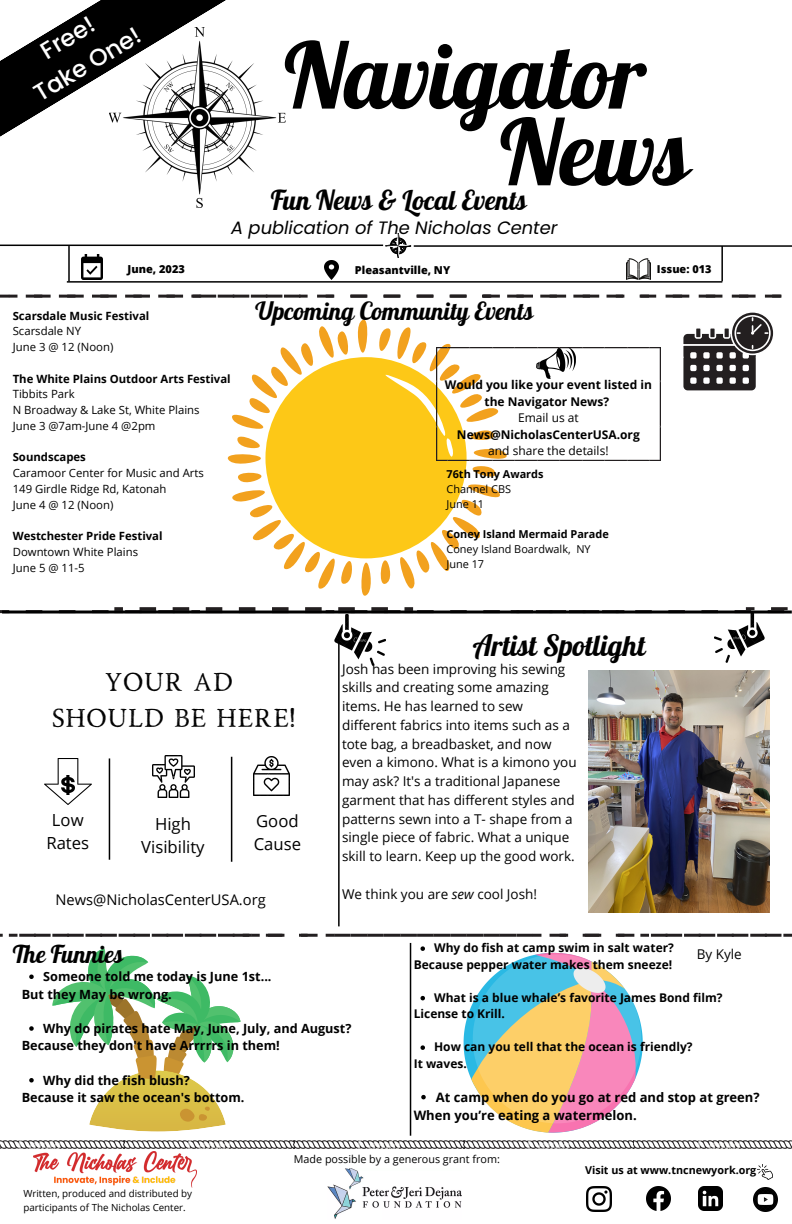
<style>
.page{position:relative;width:792px;height:1224px;background:#fff}
.page>*{position:absolute;margin:0;border:0;box-sizing:border-box;transform-origin:0 0}
.t1{font:90.6px "Lobster";color:#000}
.t2{font:28.8px "Lobster";color:#000}
.t3{font:26.9px "Lobster";color:#000}
.t4{font:26px "Road Race Stamp";color:#000}
.t5{font:24.5px "Lobster";color:#000}
.t6{font:24.1px "Lobster";color:#000}
.t7{font:500 23.8px "Poppins";color:#fff}
.t8{font:italic 17.9px "Poppins";color:#000}
.t9{font:16.7px "Open Sans";color:#000}
.t10{font:14.7px "Open Sans";color:#000}
.t11{font:13.5px/18.8px "Open Sans";color:#000}
.t12{font:700 13px "Open Sans";color:#000}
.t13{font:700 12.7px "Open Sans";color:#000}
.t14{font:700 12px/16.5px "Open Sans";color:#000;text-align:center}
.t15{font:12px "Open Sans";color:#000}
.t16{font:11.3px "Open Sans";color:#000}
.t17{font:700 11.3px "Open Sans";color:#000}
.t18{font:800 11px "Open Sans";color:#000}
.t19{font:10.9px "Open Sans";color:#000}
.t20{font:700 10.9px "Open Sans";color:#000}
.t21{font:800 10.9px "Open Sans";color:#000}
.t22{font:10.8px "Open Sans";color:#000}
.t23{font:700 10.8px "Open Sans";color:#000}
.t24{font:9.8px/13.5px "Open Sans";color:#000}
.s1{font-weight:400}
.s2{font-style:italic}
</style>
<div class="page">
<img style="left:325px;top:260px;width:13px;height:19px">
<img style="left:81px;top:255px;width:22px;height:25px">
<img style="left:626px;top:259px;width:24px;height:20px">
<img style="left:166px;top:63px;width:120px;height:145px">
<svg style="left:0;top:0;width:234px;height:173px"></svg>
<img style="left:152px;top:756px;width:42px;height:42px">
<hr style="left:231px;top:757px;width:1px;height:105px;background:#000">
<svg style="left:683px;top:312px;width:91px;height:79px"></svg>
<hr style="left:67px;top:281px;width:655px;height:2px;background:#000">
<svg style="left:386px;top:233px;width:25px;height:25px"></svg>
<hr style="left:0;top:245px;width:383px;height:1px;background:#000">
<hr style="left:414px;top:245px;width:378px;height:2px;background:#000">
<hr style="left:68px;top:246px;width:2px;height:35px;background:#000">
<hr style="left:721px;top:246px;width:2px;height:35px;background:#000">
<img style="left:253px;top:756px;width:36px;height:39px">
<svg style="left:227px;top:319px;width:282px;height:277px"></svg>
<svg style="left:361px;top:364px;width:76px;height:96px;background:#faca2b"></svg>
<img style="left:335px;top:615px;width:50px;height:50px">
<img style="left:714px;top:613px;width:50px;height:49px">
<hr style="left:338px;top:637px;width:2px;height:289px;background:#000">
<hr style="left:109px;top:758px;width:1px;height:102px;background:#000">
<img style="left:438px;top:933px;width:66px;height:1px">
<svg style="left:0;top:934px;width:792px;height:3px;background:#4d4a4b"></svg>
<svg style="left:0;top:295px;width:782px;height:3px"></svg>
<svg style="left:0;top:607px;width:792px;height:6px"></svg>
<img style="left:0;top:1141px;width:792px;height:8px">
<img style="left:587px;top:1186px;width:25px;height:25px">
<img style="left:647px;top:1187px;width:24px;height:24px">
<img style="left:699px;top:1187px;width:24px;height:24px">
<img style="left:758px;top:1164px;width:15px;height:15px">
<img style="left:753px;top:1187px;width:24px;height:24px">
<img style="left:328px;top:1169px;width:133px;height:50px">
<img style="left:34px;top:1151px;width:163px;height:37px">
<img style="left:45px;top:759px;width:46px;height:46px">
<img style="left:62px;top:776px;width:12px;height:18px">
<img style="left:437px;top:348px;width:223px;height:112px">
<img style="left:536px;top:348px;width:40px;height:31px">
<svg style="left:464px;top:952px;width:179px;height:181px"></svg>
<svg style="left:52px;top:949px;width:189px;height:183px"></svg>
<hr style="left:410px;top:943px;width:1px;height:193px;background:#000">
<hr style="left:2px;top:611px;width:790px;height:2px;background:#000">
<img style="left:588px;top:670px;width:182px;height:243px">
<svg style="left:29px;top:975px;width:5px;height:4px"></svg>
<svg style="left:29px;top:1026px;width:5px;height:5px"></svg>
<svg style="left:29px;top:1078px;width:5px;height:5px"></svg>
<svg style="left:420px;top:946px;width:5px;height:5px"></svg>
<svg style="left:420px;top:996px;width:5px;height:4px"></svg>
<svg style="left:420px;top:1045px;width:5px;height:5px"></svg>
<svg style="left:421px;top:1095px;width:5px;height:4px"></svg>
<p class="t7" style="left:34px;top:38px;width:60px;rotate:-31deg">Free!</p>
<p class="t7" style="left:27px;top:81px;width:122px;rotate:-31deg">Take One!</p>
<p class="t1" style="left:284px;top:18px;width:363px">Navigator</p>
<p class="t1" style="left:500px;top:95px;width:191px">News</p>
<p class="t3" style="left:271px;top:184px;width:257px">Fun News &amp; Local Events</p>
<p class="t8" style="left:231px;top:215px;width:328px">A publication of The Nicholas Center</p>
<p class="t18" style="left:128px;top:261px;width:59px">June, 2023</p>
<p class="t21" style="left:355px;top:262px;width:97px">Pleasantville, NY</p>
<p class="t21" style="left:657px;top:262px;width:56px">Issue: 013</p>
<p class="t17" style="left:13px;top:308px;width:138px">Scarsdale Music Festival</p>
<p class="t16" style="left:13px;top:323px;width:70px">Scarsdale NY</p>
<p class="t16" style="left:13px;top:339px;width:102px">June 3 @ 12 (Noon)</p>
<p class="t17" style="left:13px;top:371px;width:220px">The White Plains Outdoor Arts Festival</p>
<p class="t16" style="left:13px;top:386px;width:63px">Tibbits Park</p>
<p class="t16" style="left:13px;top:402px;width:188px">N Broadway &amp; Lake St, White Plains</p>
<p class="t16" style="left:13px;top:418px;width:144px">June 3 @7am-June 4 @2pm</p>
<p class="t17" style="left:13px;top:449px;width:75px">Soundscapes</p>
<p class="t16" style="left:13px;top:465px;width:193px">Caramoor Center for Music and Arts</p>
<p class="t16" style="left:13px;top:481px;width:155px">149 Girdle Ridge Rd, Katonah</p>
<p class="t16" style="left:13px;top:497px;width:102px">June 4 @ 12 (Noon)</p>
<p class="t17" style="left:13px;top:528px;width:151px">Westchester Pride Festival</p>
<p class="t16" style="left:13px;top:544px;width:127px">Downtown White Plains</p>
<p class="t16" style="left:13px;top:560px;width:73px">June 5 @ 11-5</p>
<p class="t5" style="left:255px;top:296px;width:280px">Upcoming Community Events</p>
<p class="t14" style="left:445px;top:376px;width:209px">Would you like your event listed in the Navigator News?</p>
<p class="t14" style="left:457px;top:409px;width:184px"><span class="s1">Email us at<br></span>News@NicholasCenterUSA.org</p>
<p class="t15" style="left:488px;top:442px;width:122px">and share the details!</p>
<p class="t20" style="left:447px;top:466px;width:99px">76th Tony Awards</p>
<p class="t19" style="left:447px;top:481px;width:66px">Channel CBS</p>
<p class="t19" style="left:447px;top:496px;width:39px">June 11</p>
<p class="t20" style="left:447px;top:526px;width:164px">Coney Island Mermaid Parade</p>
<p class="t19" style="left:447px;top:541px;width:146px">Coney Island Boardwalk, NY</p>
<p class="t19" style="left:447px;top:556px;width:39px">June 17</p>
<p class="t4" style="left:105px;top:673px;width:130px">YOUR AD</p>
<p class="t4" style="left:52px;top:709px;width:245px">SHOULD BE HERE!</p>
<p class="t9" style="left:52px;top:808px;width:33px">Low</p>
<p class="t9" style="left:46px;top:831px;width:44px">Rates</p>
<p class="t9" style="left:155px;top:812px;width:37px">High</p>
<p class="t9" style="left:141px;top:835px;width:65px">Visibility</p>
<p class="t9" style="left:256px;top:809px;width:44px">Good</p>
<p class="t9" style="left:254px;top:833px;width:49px">Cause</p>
<p class="t10" style="left:56px;top:889px;width:212px">News@NicholasCenterUSA.org</p>
<p class="t2" style="left:473px;top:627px;width:174px">Artist Spotlight</p>
<p class="t11" style="left:342px;top:659px;width:236px">Josh has been improving his sewing skills and creating some amazing items. He has learned to sew different fabrics into items such as a tote bag, a breadbasket, and now even a kimono. What is a kimono you may ask? It's a traditional Japanese garment that has different styles and patterns sewn into a T- shape from a single piece of fabric. What a unique skill to learn. Keep up the good work.</p>
<p class="t11" style="left:342px;top:884px;width:196px">We think you are <span class="s2">sew</span> cool Josh!</p>
<p class="t6" style="left:13px;top:939px;width:112px">The Funnies</p>
<p class="t13" style="left:43px;top:968px;width:230px">Someone told me today is June 1st...</p>
<p class="t13" style="left:43px;top:1019px;width:310px">Why do pirates hate May, June, July, and August?</p>
<p class="t13" style="left:43px;top:1071px;width:148px">Why did the fish blush?</p>
<p class="t13" style="left:22px;top:985px;width:152px">But they May be wrong.</p>
<p class="t13" style="left:22px;top:1037px;width:260px">Because they don't have Arrrrrs in them!</p>
<p class="t13" style="left:22px;top:1088px;width:224px">Because it saw the ocean's bottom.</p>
<p class="t14" style="left:434px;top:939px;width:241px">Why do fish at camp swim in salt water?</p>
<p class="t14" style="left:434px;top:989px;width:290px">What is a blue whale’s favorite James Bond film?</p>
<p class="t14" style="left:434px;top:1038px;width:260px">How can you tell that the ocean is friendly?</p>
<p class="t12" style="left:436px;top:1088px;width:325px">At camp when do you go at red and stop at green?</p>
<p class="t11" style="left:697px;top:944px;width:47px">By Kyle</p>
<p class="t14" style="left:414px;top:956px;width:260px">Because pepper water makes them sneeze!</p>
<p class="t14" style="left:414px;top:1005px;width:93px">License to Krill.</p>
<p class="t14" style="left:414px;top:1055px;width:55px">It waves.</p>
<p class="t12" style="left:414px;top:1106px;width:224px">When you’re eating a watermelon.</p>
<p class="t24" style="left:23px;top:1187px;width:170px">Written, produced and distributed by participants of The Nicholas Center.</p>
<p class="t22" style="left:294px;top:1151px;width:207px">Made possible by a generous grant from:</p>
<p class="t23" style="left:585px;top:1163px;width:173px">Visit us at www.tncnewyork.org</p>
</div>
